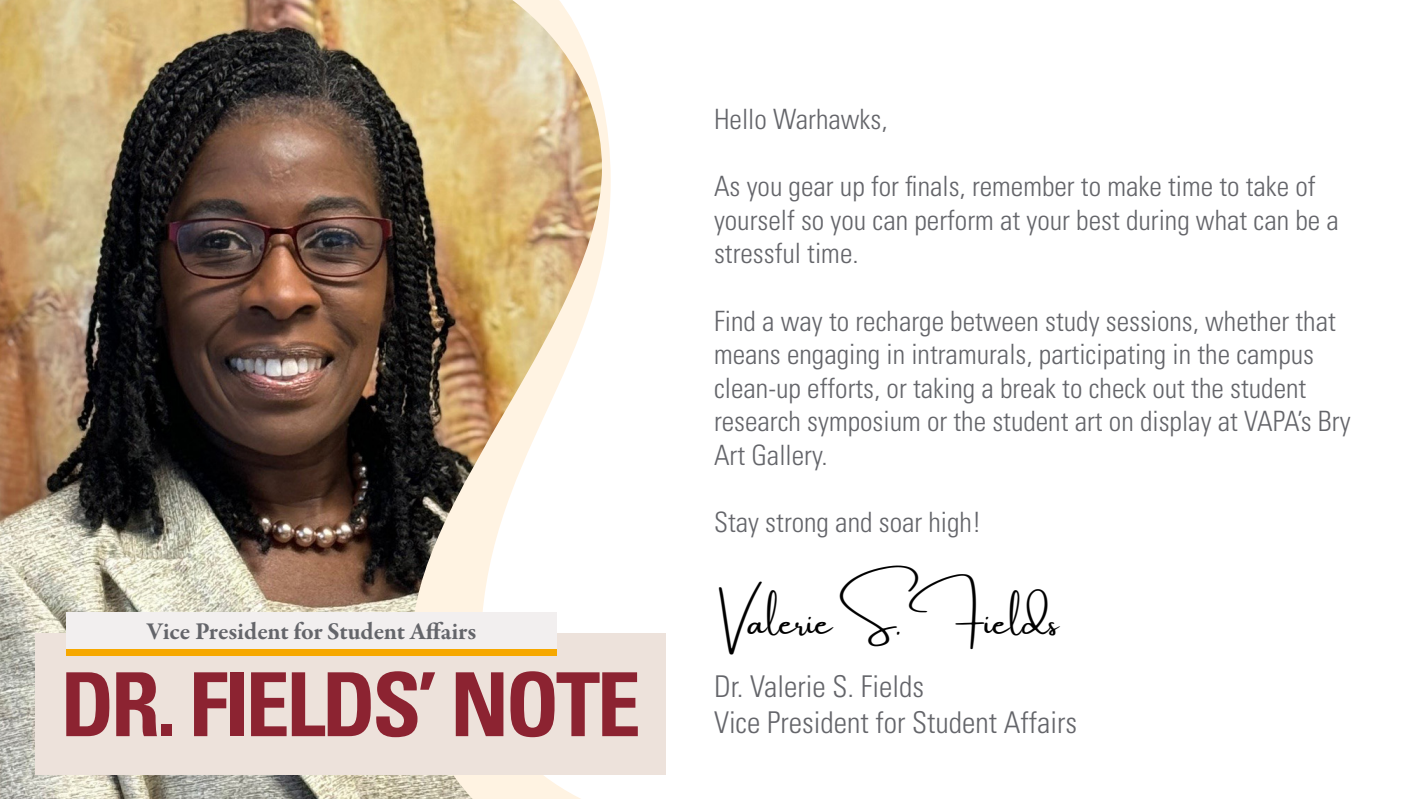
<style>
.page{position:relative;width:1420px;height:799px;background:#fff}
.page>*{position:absolute;margin:0;border:0;box-sizing:border-box;transform-origin:0 0}
.t1{font:700 condensed 88.4px "Univers LT Std";letter-spacing:-.04em;color:#8c2331}
.t2{font:300 condensed 30px "Univers LT Std";color:#64656a}
.t3{font:300 condensed 28px/33.6px "Univers LT Std";color:#64656a}
.t4{font:26.2px "Amsterdam 1";color:#000}
.t5{font:700 24.6px "Garamond Premr Pro";letter-spacing:-.005em;color:#64656a}
</style>
<div class="page">
<img style="left:0;top:0;width:602px;height:799px">
<div style="left:35px;top:633px;width:631px;height:142px;background:#ede2db"></div>
<div style="left:66px;top:612px;width:491px;height:39px;background:#f2efef"></div>
<div style="left:66px;top:649px;width:491px;height:6px;background:#f6a800"></div>
<p class="t5" style="left:146px;top:616px;width:331px">Vice President for Student Affairs</p>
<p class="t1" style="left:60px;top:650px;width:582px">DR. FIELDS’ NOTE</p>
<p class="t3" style="left:714px;top:102px;width:175px">Hello Warhawks,</p>
<p class="t3" style="left:714px;top:169px;width:627px">As you gear up for finals, remember to make time to take of yourself so you can perform at your best during what can be a stressful time.</p>
<p class="t3" style="left:714px;top:304px;width:638px">Find a way to recharge between study sessions, whether that means engaging in intramurals, participating in the campus clean-up efforts, or taking a break to check out the student research symposium or the student art on display at VAPA’s Bry Art Gallery.</p>
<p class="t3" style="left:714px;top:505px;width:269px">Stay strong and soar high!</p>
<p class="t4" style="left:719px;top:611px;width:342px">Valerie S. Fields</p>
<p class="t2" style="left:714px;top:668px;width:212px">Dr. Valerie S. Fields</p>
<p class="t2" style="left:714px;top:704px;width:365px">Vice President for Student Affairs</p>
</div>
